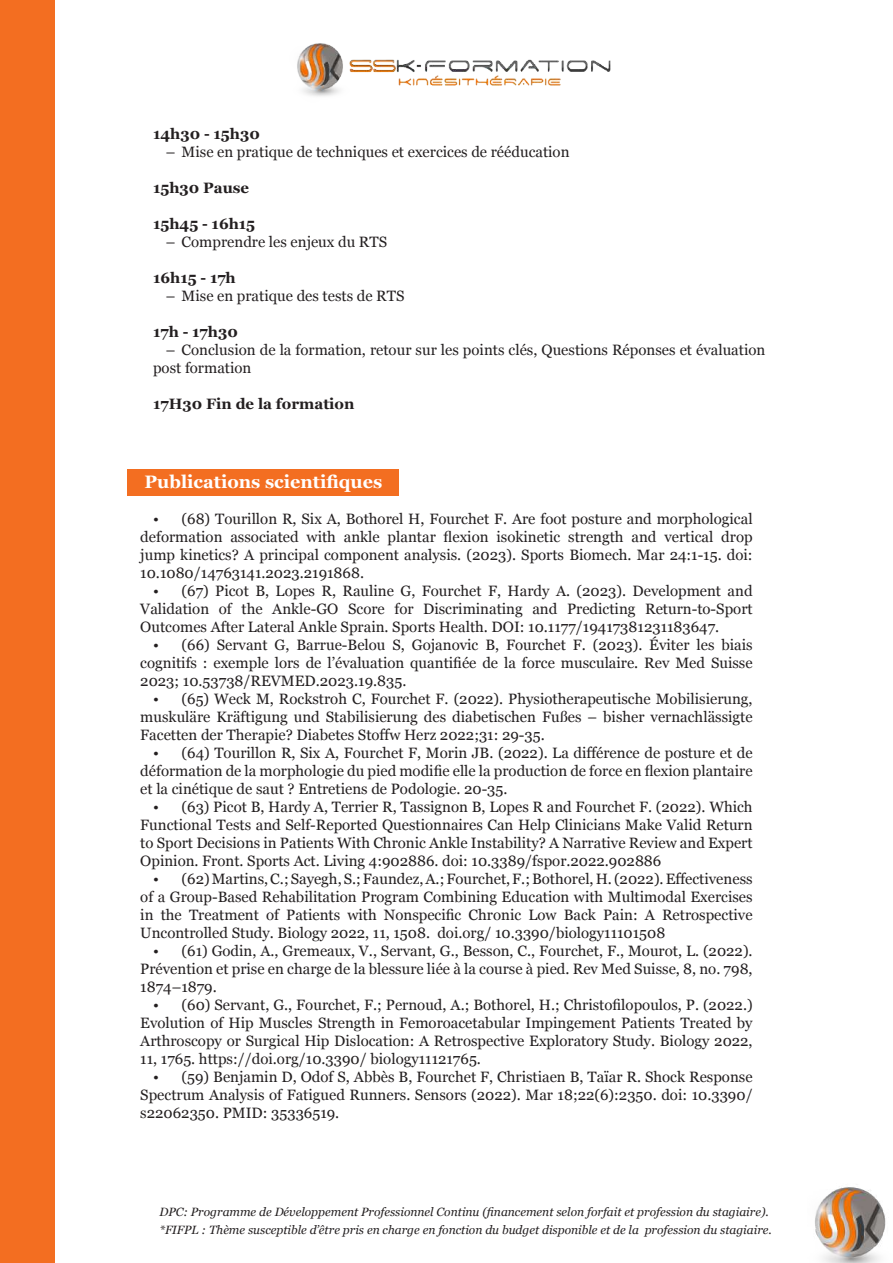
<style>
.page{position:relative;width:893px;height:1263px;background:#fff}
.page>*{position:absolute;margin:0;border:0;box-sizing:border-box;transform-origin:0 0}
.t1{font:700 18px "Georgia";color:#fff}
.t2{font:15px/18px "Georgia";color:#231f20;text-align:justify}
.t3{font:700 15px "Georgia";color:#231f20}
.t4{font:italic 12px/18px "Georgia";color:#231f20}
</style>
<div class="page">
<div style="left:0;top:0;width:54px;height:1263px;background:#f36e21"></div>
<img style="left:815px;top:1187px;width:71px;height:76px">
<img style="left:297px;top:43px;width:314px;height:53px">
<div style="left:128px;top:470px;width:271px;height:26px;background:#f36e21"></div>
<p class="t3" style="left:153px;top:122px;width:108px">14h30 - 15h30</p>
<p class="t2" style="left:166px;top:142px;width:405px">– Mise en pratique de techniques et exercices de rééducation</p>
<p class="t3" style="left:153px;top:176px;width:98px">15h30 Pause</p>
<p class="t3" style="left:153px;top:212px;width:104px">15h45 - 16h15</p>
<p class="t2" style="left:166px;top:232px;width:223px">– Comprendre les enjeux du RTS</p>
<p class="t3" style="left:153px;top:266px;width:84px">16h15 - 17h</p>
<p class="t2" style="left:166px;top:286px;width:240px">– Mise en pratique des tests de RTS</p>
<p class="t3" style="left:153px;top:320px;width:86px">17h - 17h30</p>
<p class="t2" style="left:153px;top:340px;width:614px;text-indent:13px">– Conclusion de la formation, retour sur les points clés, Questions Réponses et évaluation post formation</p>
<p class="t3" style="left:153px;top:392px;width:203px">17H30 Fin de la formation</p>
<p class="t1" style="left:145px;top:468px;width:239px">Publications scientifiques</p>
<p class="t2" style="left:140px;top:509px;width:614px;text-indent:13px">• (68) Tourillon R, Six A, Bothorel H, Fourchet F. Are foot posture and morphological deformation associated with ankle plantar flexion isokinetic strength and vertical drop jump kinetics? A principal component analysis. (2023). Sports Biomech. Mar 24:1-15. doi:<br>10.1080/14763141.2023.2191868.</p>
<p class="t2" style="left:140px;top:581px;width:614px;text-indent:13px">• (67) Picot B, Lopes R, Rauline G, Fourchet F, Hardy A. (2023). Development and Validation of the Ankle-GO Score for Discriminating and Predicting Return-to-Sport Outcomes After Lateral Ankle Sprain. Sports Health. DOI: 10.1177/19417381231183647.</p>
<p class="t2" style="left:140px;top:635px;width:614px;text-indent:13px">• (66) Servant G, Barrue-Belou S, Gojanovic B, Fourchet F. (2023). Éviter les biais cognitifs : exemple lors de l’évaluation quantifiée de la force musculaire. Rev Med Suisse 2023; 10.53738/REVMED.2023.19.835.</p>
<p class="t2" style="left:140px;top:689px;width:614px;text-indent:13px">• (65) Weck M, Rockstroh C, Fourchet F. (2022). Physiotherapeutische Mobilisierung, muskuläre Kräftigung und Stabilisierung des diabetischen Fußes – bisher vernachlässigte Facetten der Therapie? Diabetes Stoffw Herz 2022;31: 29-35.</p>
<p class="t2" style="left:140px;top:743px;width:614px;text-indent:13px">• (64) Tourillon R, Six A, Fourchet F, Morin JB. (2022). La différence de posture et de déformation de la morphologie du pied modifie elle la production de force en flexion plantaire et la cinétique de saut ? Entretiens de Podologie. 20-35.</p>
<p class="t2" style="left:140px;top:797px;width:614px;text-indent:13px">• (63) Picot B, Hardy A, Terrier R, Tassignon B, Lopes R and Fourchet F. (2022). Which Functional Tests and Self-Reported Questionnaires Can Help Clinicians Make Valid Return to Sport Decisions in Patients With Chronic Ankle Instability? A Narrative Review and Expert Opinion. Front. Sports Act. Living 4:902886. doi: 10.3389/fspor.2022.902886</p>
<p class="t2" style="left:140px;top:869px;width:614px;text-indent:13px">• (62) Martins, C.; Sayegh, S.; Faundez, A.; Fourchet, F.; Bothorel, H. (2022). Effectiveness of a Group-Based Rehabilitation Program Combining Education with Multimodal Exercises in the Treatment of Patients with Nonspecific Chronic Low Back Pain: A Retrospective Uncontrolled Study. Biology 2022, 11, 1508. doi.org/ 10.3390/biology11101508</p>
<p class="t2" style="left:140px;top:941px;width:614px;text-indent:13px">• (61) Godin, A., Gremeaux, V., Servant, G., Besson, C., Fourchet, F., Mourot, L. (2022).<br>Prévention et prise en charge de la blessure liée à la course à pied. Rev Med Suisse, 8, no. 798, 1874–1879.</p>
<p class="t2" style="left:140px;top:995px;width:614px;text-indent:13px">• (60) Servant, G., Fourchet, F.; Pernoud, A.; Bothorel, H.; Christofilopoulos, P. (2022.)<br>Evolution of Hip Muscles Strength in Femoroacetabular Impingement Patients Treated by Arthroscopy or Surgical Hip Dislocation: A Retrospective Exploratory Study. Biology 2022, 11, 1765. https://doi.org/10.3390/ biology11121765.</p>
<p class="t2" style="left:140px;top:1067px;width:614px;text-indent:13px">• (59) Benjamin D, Odof S, Abbès B, Fourchet F, Christiaen B, Taïar R. Shock Response Spectrum Analysis of Fatigued Runners. Sensors (2022). Mar 18;22(6):2350. doi: 10.3390/ s22062350. PMID: 35336519.</p>
<p class="t4" style="left:159px;top:1202px;width:614px">DPC: Programme de Développement Professionnel Continu (financement selon forfait et profession du stagiaire). *FIFPL : Thème susceptible d’être pris en charge en fonction du budget disponible et de la profession du stagiaire.</p>
</div>
